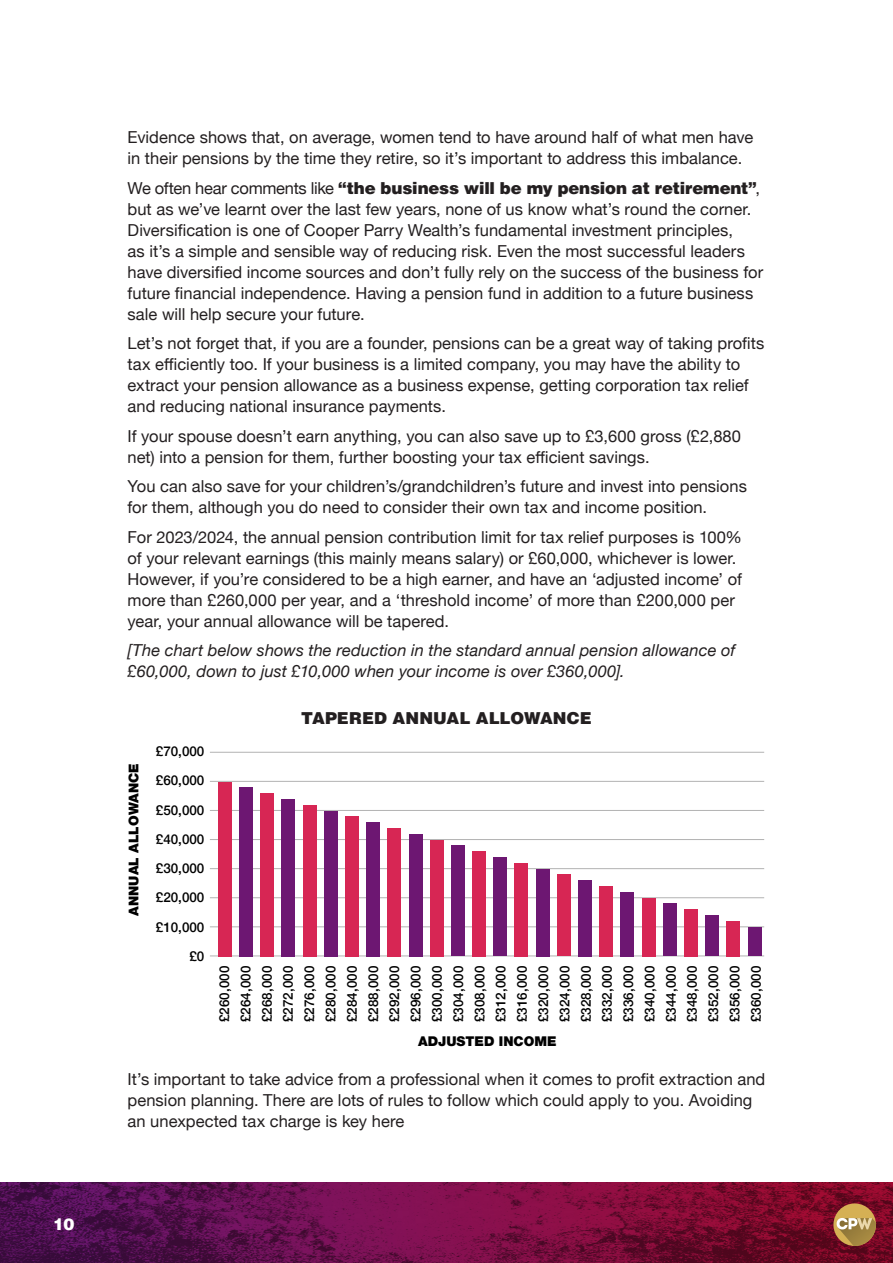
<style>
.page{position:relative;width:893px;height:1263px;background:#fff}
.page>*{position:absolute;margin:0;border:0;box-sizing:border-box;transform-origin:0 0}
.t1{font:16.5px/21px "Helvetica Neue";letter-spacing:.005em;color:#231f20}
.t2{font:italic 16.5px/21px "Helvetica Neue";letter-spacing:.005em;color:#231f20}
.t3{font:900 16.5px "Helvetica";letter-spacing:.005em;color:#231f20}
.t4{font:900 16.5px "Helvetica";color:#fff}
.t5{font:500 13.5px/21.3px "Helvetica Neue";color:#000;text-align:right}
.t6{font:900 13.5px "Helvetica Neue";color:#000}
.s1{font-family:"Helvetica";font-weight:900}
</style>
<div class="page">
<svg style="left:0;top:1182px;width:893px;height:81px;background:#6d0d42"></svg>
<div style="left:833px;top:1203px;width:43px;height:43px;background:#d5b054;border-radius:50%"></div>
<svg style="left:837px;top:1218px;width:39px;height:28px"></svg>
<hr style="left:210px;top:955px;width:554px;height:1px;background:#b2b2b2">
<hr style="left:210px;top:926px;width:554px;height:1px;background:#b2b2b2">
<hr style="left:210px;top:897px;width:554px;height:1px;background:#b2b2b2">
<hr style="left:210px;top:868px;width:554px;height:1px;background:#b2b2b2">
<hr style="left:210px;top:839px;width:554px;height:1px;background:#b2b2b2">
<hr style="left:210px;top:810px;width:554px;height:1px;background:#b2b2b2">
<hr style="left:210px;top:781px;width:554px;height:1px;background:#b2b2b2">
<hr style="left:210px;top:752px;width:554px;height:1px;background:#b2b2b2">
<div style="left:218px;top:782px;width:14px;height:174px;background:#d72654"></div>
<div style="left:239px;top:787px;width:14px;height:169px;background:#6d1772"></div>
<div style="left:260px;top:793px;width:14px;height:163px;background:#d72654"></div>
<div style="left:282px;top:799px;width:13px;height:157px;background:#6d1772"></div>
<div style="left:303px;top:805px;width:13px;height:151px;background:#d72654"></div>
<div style="left:324px;top:811px;width:14px;height:145px;background:#6d1772"></div>
<div style="left:345px;top:816px;width:14px;height:140px;background:#d72654"></div>
<div style="left:366px;top:822px;width:14px;height:134px;background:#6d1772"></div>
<div style="left:388px;top:828px;width:13px;height:128px;background:#d72654"></div>
<div style="left:409px;top:834px;width:13px;height:122px;background:#6d1772"></div>
<div style="left:430px;top:840px;width:13px;height:116px;background:#d72654"></div>
<div style="left:451px;top:845px;width:14px;height:111px;background:#6d1772"></div>
<div style="left:472px;top:851px;width:14px;height:105px;background:#d72654"></div>
<div style="left:493px;top:857px;width:14px;height:99px;background:#6d1772"></div>
<div style="left:515px;top:863px;width:13px;height:93px;background:#d72654"></div>
<div style="left:536px;top:869px;width:13px;height:87px;background:#6d1772"></div>
<div style="left:557px;top:874px;width:14px;height:82px;background:#d72654"></div>
<div style="left:578px;top:880px;width:14px;height:76px;background:#6d1772"></div>
<div style="left:599px;top:886px;width:14px;height:70px;background:#d72654"></div>
<div style="left:621px;top:892px;width:13px;height:64px;background:#6d1772"></div>
<div style="left:642px;top:898px;width:13px;height:58px;background:#d72654"></div>
<div style="left:663px;top:903px;width:14px;height:53px;background:#6d1772"></div>
<div style="left:684px;top:909px;width:14px;height:47px;background:#d72654"></div>
<div style="left:705px;top:915px;width:14px;height:41px;background:#6d1772"></div>
<div style="left:727px;top:921px;width:13px;height:35px;background:#d72654"></div>
<div style="left:748px;top:927px;width:13px;height:29px;background:#6d1772"></div>
<p class="t4" style="left:53px;top:1213px;width:23px">10</p>
<p class="t1" style="left:128px;top:128px;width:627px">Evidence shows that, on average, women tend to have around half of what men have in their pensions by the time they retire, so it’s important to address this imbalance.</p>
<p class="t1" style="left:128px;top:178px;width:637px">We often hear comments like <span class="s1">“the business will be my pension at retirement”</span>, but as we’ve learnt over the last few years, none of us know what’s round the corner.<br>Diversification is one of Cooper Parry Wealth’s fundamental investment principles,<br>as it’s a simple and sensible way of reducing risk. Even the most successful leaders have diversified income sources and don’t fully rely on the success of the business for future financial independence. Having a pension fund in addition to a future business sale will help secure your future.</p>
<p class="t1" style="left:128px;top:334px;width:638px">Let’s not forget that, if you are a founder, pensions can be a great way of taking profits tax efficiently too. If your business is a limited company, you may have the ability to extract your pension allowance as a business expense, getting corporation tax relief and reducing national insurance payments.</p>
<p class="t1" style="left:128px;top:426px;width:615px">If your spouse doesn’t earn anything, you can also save up to £3,600 gross (£2,880 net) into a pension for them, further boosting your tax efficient savings.</p>
<p class="t1" style="left:128px;top:477px;width:621px">You can also save for your children’s/grandchildren’s future and invest into pensions for them, although you do need to consider their own tax and income position.</p>
<p class="t1" style="left:128px;top:527px;width:616px">For 2023/2024, the annual pension contribution limit for tax relief purposes is 100% of your relevant earnings (this mainly means salary) or £60,000, whichever is lower.<br>However, if you’re considered to be a high earner, and have an ‘adjusted income’ of more than £260,000 per year, and a ‘threshold income’ of more than £200,000 per year, your annual allowance will be tapered.</p>
<p class="t2" style="left:128px;top:641px;width:609px">[The chart below shows the reduction in the standard annual pension allowance of £60,000, down to just £10,000 when your income is over £360,000].</p>
<p class="t6" style="left:126px;top:916px;width:154px;rotate:-90deg">ANNUAL ALLOWANCE</p>
<p class="t5" style="left:156px;top:735px;width:50px;line-height:29.2px">£70,000 £60,000 £50,000 £40,000 £30,000 £20,000 £10,000 £0</p>
<p class="t3" style="left:301px;top:707px;width:292px">TAPERED ANNUAL ALLOWANCE</p>
<p class="t5" style="left:213px;top:1022px;width:58px;text-align:justify;rotate:-90deg">£260,000 £264,000 £268,000 £272,000 £276,000 £280,000 £284,000 £288,000 £292,000 £296,000 £300,000 £304,000 £308,000 £312,000 £316,000 £320,000 £324,000 £328,000 £332,000 £336,000 £340,000 £344,000 £348,000 £352,000 £356,000 £360,000</p>
<p class="t6" style="left:418px;top:1033px;width:140px">ADJUSTED INCOME</p>
<p class="t1" style="left:128px;top:1070px;width:639px">It’s important to take advice from a professional when it comes to profit extraction and pension planning. There are lots of rules to follow which could apply to you. Avoiding an unexpected tax charge is key here</p>
</div>
